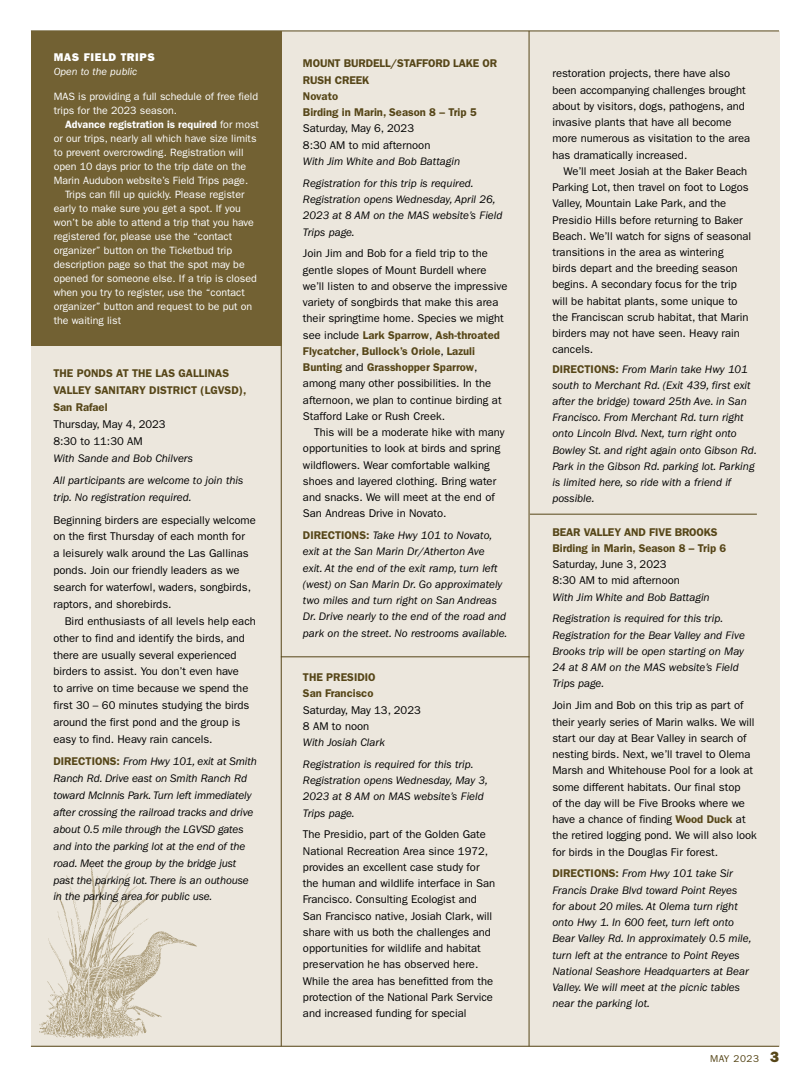
<style>
.page{position:relative;width:810px;height:1080px;background:#fff}
.page>*{position:absolute;margin:0;border:0;box-sizing:border-box;transform-origin:0 0}
.t1{font:11.25px/16.2px "ITC Franklin Gothic Std";color:#000}
.t2{font:italic 11.25px/16.2px "ITC Franklin Gothic Std";color:#000}
.t3{font:600 11.25px/16.2px "ITC Franklin Gothic Std";color:#564618}
.t4{font:11.25px "ITC Franklin Gothic Std Hvy";letter-spacing:.05em;color:#fff}
.t5{font:10.62px/14px "ITC Franklin Gothic Std";color:#fff}
.t6{font:italic 10.62px "ITC Franklin Gothic Std";color:#fff}
.t7{font:10px "ITC Franklin Gothic Std";letter-spacing:.05em;color:#564618}
.s1{font-weight:600}
.s2{font-weight:600;font-style:normal;color:#564618}
.s3{font-weight:600;color:#564618}
.s4{font-family:"ITC Franklin Gothic Std Hvy";font-size:15px}
</style>
<div class="page">
<div style="left:31px;top:31px;width:748px;height:1015px;background:#ece7dd"></div>
<img style="left:39px;top:865px;width:158px;height:174px">
<hr style="left:31px;top:1046px;width:748px;height:1px;background:#564618">
<hr style="left:31px;top:31px;width:748px;height:1px;background:#564618">
<hr style="left:281px;top:267px;width:1px;height:779px;background:#564618">
<hr style="left:529px;top:31px;width:1px;height:1015px;background:#564618">
<div style="left:31px;top:31px;width:251px;height:315px;background:#726133"></div>
<hr style="left:281px;top:657px;width:248px;height:1px;background:#564618">
<hr style="left:530px;top:514px;width:227px;height:1px;background:#564618">
<p class="t4" style="left:54px;top:51px;width:103px">MAS FIELD TRIPS</p>
<p class="t6" style="left:54px;top:66px;width:85px">Open to the public</p>
<p class="t5" style="left:54px;top:90px;width:206px">MAS is providing a full schedule of free field trips for the 2023 season.</p>
<p class="t5" style="left:54px;top:118px;width:207px;text-indent:11px"><span class="s1">Advance registration is required</span> for most or our trips, nearly all which have size limits to prevent overcrowding. Registration will open 10 days prior to the trip date on the Marin Audubon website’s Field Trips page.</p>
<p class="t5" style="left:54px;top:187px;width:205px;text-indent:11px">Trips can fill up quickly. Please register early to make sure you get a spot. If you won’t be able to attend a trip that you have registered for, please use the “contact organizer” button on the Ticketbud trip description page so that the spot may be opened for someone else. If a trip is closed when you try to register, use the “contact organizer” button and request to be put on the waiting list</p>
<p class="t3" style="left:53px;top:365px;width:195px;line-height:16.9px">THE PONDS AT THE LAS GALLINAS<br>VALLEY SANITARY DISTRICT (LGVSD),<br>San Rafael</p>
<p class="t1" style="left:53px;top:416px;width:114px;line-height:16.9px">Thursday, May 4, 2023<br>8:30 to 11:30 AM</p>
<p class="t2" style="left:53px;top:447px;width:191px;line-height:22.5px">With Sande and Bob Chilvers<br>All participants are welcome to join this</p>
<p class="t2" style="left:53px;top:489px;width:140px">trip. No registration required.</p>
<p class="t1" style="left:53px;top:511px;width:204px;line-height:16.9px">Beginning birders are especially welcome on the first Thursday of each month for<br>a leisurely walk around the Las Gallinas ponds. Join our friendly leaders as we search for waterfowl, waders, songbirds, raptors, and shorebirds.</p>
<p class="t1" style="left:53px;top:613px;width:204px;line-height:16.9px;text-indent:11px">Bird enthusiasts of all levels help each other to find and identify the birds, and there are usually several experienced birders to assist. You don’t even have<br>to arrive on time because we spend the first 30 – 60 minutes studying the birds around the first pond and the group is easy to find. Heavy rain cancels.</p>
<p class="t2" style="left:53px;top:753px;width:205px;line-height:16.9px"><span class="s2">DIRECTIONS:</span> From Hwy 101, exit at Smith Ranch Rd. Drive east on Smith Ranch Rd toward McInnis Park. Turn left immediately after crossing the railroad tracks and drive about 0.5 mile through the LGVSD gates and into the parking lot at the end of the road. Meet the group by the bridge just past the parking lot. There is an outhouse in the parking area for public use.</p>
<p class="t3" style="left:303px;top:55px;width:196px">MOUNT BURDELL/STAFFORD LAKE OR<br>RUSH CREEK<br>Novato<br>Birding in Marin, Season 8 – Trip 5</p>
<p class="t1" style="left:303px;top:121px;width:129px">Saturday, May 6, 2023<br>8:30 AM to mid afternoon</p>
<p class="t2" style="left:303px;top:150px;width:172px;line-height:21.9px">With Jim White and Bob Battagin<br>Registration for this trip is required.</p>
<p class="t2" style="left:303px;top:191px;width:201px">Registration opens Wednesday, April 26,<br>2023 at 8 AM on the MAS website’s Field<br>Trips page.</p>
<p class="t1" style="left:303px;top:246px;width:206px">Join Jim and Bob for a field trip to the gentle slopes of Mount Burdell where we’ll listen to and observe the impressive variety of songbirds that make this area their springtime home. Species we might see include <span class="s3">Lark Sparrow</span>, <span class="s3">Ash-throated Flycatcher</span>, <span class="s3">Bullock’s Oriole</span>, <span class="s3">Lazuli Bunting</span> and <span class="s3">Grasshopper Sparrow</span>, among many other possibilities. In the afternoon, we plan to continue birding at Stafford Lake or Rush Creek.</p>
<p class="t1" style="left:303px;top:424px;width:203px;text-indent:11px">This will be a moderate hike with many opportunities to look at birds and spring wildflowers. Wear comfortable walking shoes and layered clothing. Bring water and snacks. We will meet at the end of San Andreas Drive in Novato.</p>
<p class="t2" style="left:303px;top:527px;width:206px"><span class="s2">DIRECTIONS:</span> Take Hwy 101 to Novato, exit at the San Marin Dr/Atherton Ave<br>exit. At the end of the exit ramp, turn left (west) on San Marin Dr. Go approximately two miles and turn right on San Andreas Dr. Drive nearly to the end of the road and park on the street. No restrooms available.</p>
<p class="t3" style="left:303px;top:669px;width:74px">THE PRESIDIO<br>San Francisco</p>
<p class="t1" style="left:303px;top:702px;width:119px">Saturday, May 13, 2023<br>8 AM to noon</p>
<p class="t2" style="left:303px;top:731px;width:172px;line-height:21.9px">With Josiah Clark<br>Registration is required for this trip.</p>
<p class="t2" style="left:303px;top:772px;width:186px">Registration opens Wednesday, May 3,<br>2023 at 8 AM on MAS website’s Field<br>Trips page.</p>
<p class="t1" style="left:303px;top:827px;width:194px">The Presidio, part of the Golden Gate National Recreation Area since 1972, provides an excellent case study for the human and wildlife interface in San Francisco. Consulting Ecologist and San Francisco native, Josiah Clark, will share with us both the challenges and opportunities for wildlife and habitat preservation he has observed here.<br>While the area has benefitted from the protection of the National Park Service and increased funding for special</p>
<p class="t1" style="left:552px;top:65px;width:199px">restoration projects, there have also been accompanying challenges brought about by visitors, dogs, pathogens, and invasive plants that have all become more numerous as visitation to the area has dramatically increased.</p>
<p class="t1" style="left:552px;top:163px;width:200px;text-indent:11px">We’ll meet Josiah at the Baker Beach Parking Lot, then travel on foot to Logos Valley, Mountain Lake Park, and the Presidio Hills before returning to Baker Beach. We’ll watch for signs of seasonal transitions in the area as wintering<br>birds depart and the breeding season begins. A secondary focus for the trip will be habitat plants, some unique to the Franciscan scrub habitat, that Marin birders may not have seen. Heavy rain cancels.</p>
<p class="t2" style="left:552px;top:361px;width:206px"><span class="s2">DIRECTIONS:</span> From Marin take Hwy 101 south to Merchant Rd. (Exit 439, first exit after the bridge) toward 25th Ave. in San Francisco. From Merchant Rd. turn right onto Lincoln Blvd. Next, turn right onto Bowley St. and right again onto Gibson Rd.<br>Park in the Gibson Rd. parking lot. Parking is limited here, so ride with a friend if possible.</p>
<p class="t3" style="left:552px;top:524px;width:175px">BEAR VALLEY AND FIVE BROOKS<br>Birding in Marin, Season 8 – Trip 6</p>
<p class="t1" style="left:552px;top:556px;width:129px">Saturday, June 3, 2023<br>8:30 AM to mid afternoon</p>
<p class="t2" style="left:552px;top:586px;width:172px;line-height:21.9px">With Jim White and Bob Battagin<br>Registration is required for this trip.</p>
<p class="t2" style="left:552px;top:627px;width:194px">Registration for the Bear Valley and Five<br>Brooks trip will be open starting on May<br>24 at 8 AM on the MAS website’s Field<br>Trips page.</p>
<p class="t1" style="left:552px;top:697px;width:206px">Join Jim and Bob on this trip as part of their yearly series of Marin walks. We will start our day at Bear Valley in search of nesting birds. Next, we’ll travel to Olema Marsh and Whitehouse Pool for a look at some different habitats. Our final stop<br>of the day will be Five Brooks where we have a chance of finding <span class="s3">Wood Duck</span> at the retired logging pond. We will also look for birds in the Douglas Fir forest.</p>
<p class="t2" style="left:552px;top:866px;width:201px"><span class="s2">DIRECTIONS:</span> From Hwy 101 take Sir Francis Drake Blvd toward Point Reyes for about 20 miles. At Olema turn right onto Hwy 1. In 600 feet, turn left onto Bear Valley Rd. In approximately 0.5 mile, turn left at the entrance to Point Reyes National Seashore Headquarters at Bear Valley. We will meet at the picnic tables near the parking lot.</p>
<p class="t7" style="left:710px;top:1053px;width:71px">MAY 2023 <span class="s4">3</span></p>
</div>
